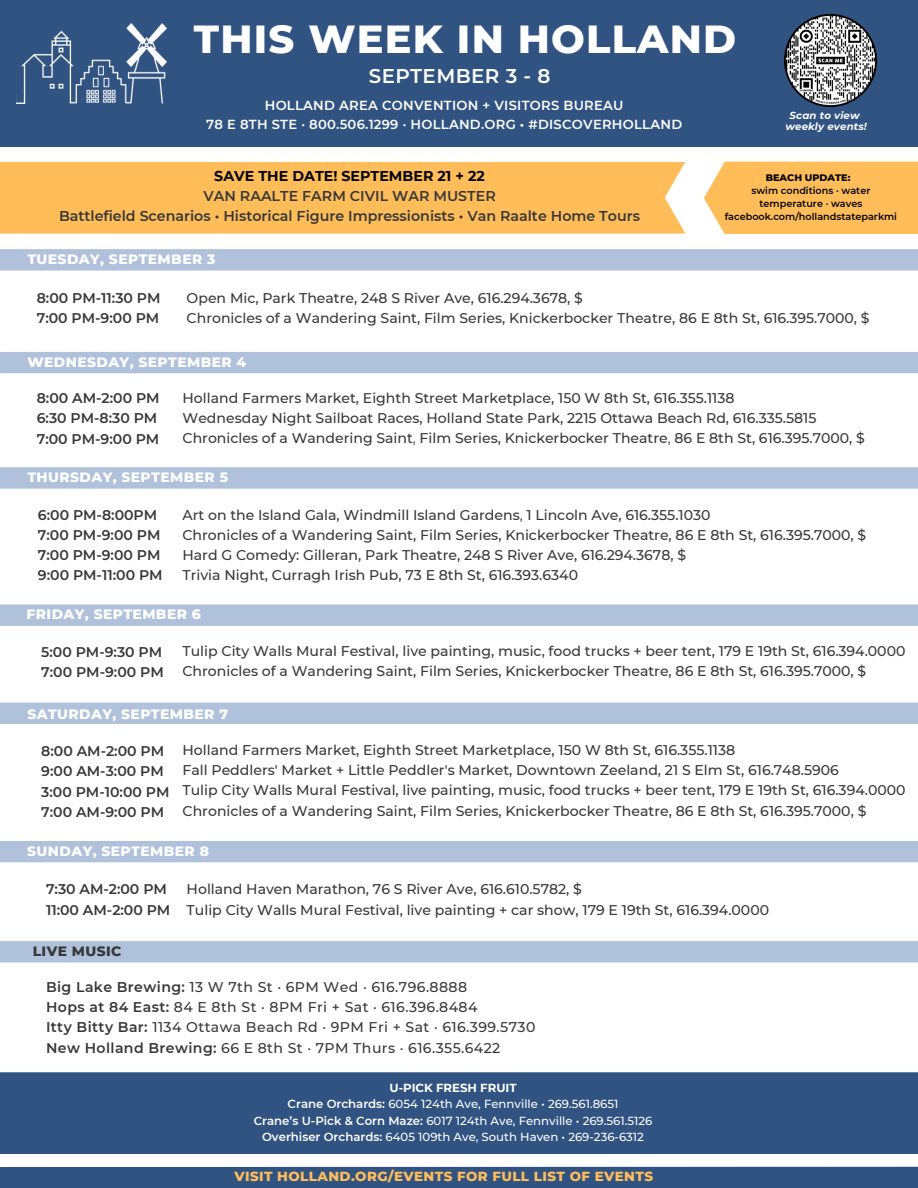
<style>
.page{position:relative;width:918px;height:1188px;background:#fff}
.page>*{position:absolute;margin:0;border:0;box-sizing:border-box;transform-origin:0 0}
.t1{font:800 39.9px "Montserrat";letter-spacing:.03em;color:#fff}
.t2{font:600 19.8px "Montserrat";letter-spacing:.02em;color:#fff}
.t3{font:600 14.25px/20.2px "Montserrat";color:#383838;text-align:center}
.t4{font:500 14.1px/20.2px "Montserrat";color:#383838}
.t5{font:600 14.1px/20.2px "Montserrat";color:#383838}
.t6{font:500 14.1px/20.2px "Montserrat";letter-spacing:.03em;color:#383838}
.t7{font:800 13.8px "Montserrat";letter-spacing:.03em;color:#fff}
.t8{font:800 13.8px "Montserrat";letter-spacing:.03em;color:#383838}
.t9{font:800 13.35px "Montserrat";letter-spacing:.03em;color:#ffbd59}
.t10{font:600 13.05px/18.3px "Montserrat";letter-spacing:.02em;color:#fff;text-align:center}
.t11{font:500 11.7px/16.6px "Montserrat";color:#fff;text-align:center}
.t12{font:italic 700 10.2px "Montserrat";letter-spacing:.015em;color:#fff}
.t13{font:600 9.6px/12.9px "Montserrat";color:#040404;text-align:center}
.t14{font:800 9.6px "Montserrat";color:#040404}
.s1{font-weight:700;color:#040404}
.s2{font-weight:400}
.s3{font-weight:600}
.s4{font-weight:700}
</style>
<div class="page">
<div style="left:0;top:0;width:918px;height:147px;background:#315382"></div>
<img style="left:16px;top:23px;width:150px;height:80px">
<div style="left:2px;top:352px;width:916px;height:21px;background:#b0c1db"></div>
<div style="left:0;top:703px;width:918px;height:21px;background:#b0c1db"></div>
<div style="left:0;top:1167px;width:918px;height:21px;background:#315382"></div>
<img style="left:784px;top:13px;width:93px;height:94px">
<div style="left:0;top:467px;width:918px;height:22px;background:#b0c1db"></div>
<div style="left:0;top:941px;width:918px;height:21px;background:#b0c1db"></div>
<div style="left:0;top:162px;width:686px;height:72px;background:#ffbd59"></div>
<div style="left:0;top:249px;width:918px;height:22px;background:#b0c1db"></div>
<div style="left:0;top:605px;width:918px;height:21px;background:#b0c1db"></div>
<div style="left:0;top:841px;width:918px;height:21px;background:#b0c1db"></div>
<div style="left:704px;top:162px;width:214px;height:72px;background:#ffbd59"></div>
<div style="left:0;top:1072px;width:918px;height:82px;background:#315382"></div>
<p class="t1" style="left:194px;top:14px;width:544px">THIS WEEK IN HOLLAND</p>
<h3 class="t2" style="left:369px;top:63px;width:183px">SEPTEMBER 3 - 8</h3>
<h2 class="t10" style="left:206px;top:97px;width:478px">HOLLAND AREA CONVENTION + VISITORS BUREAU<br>78 E 8TH STE · 800.506.1299 · HOLLAND.ORG • #DISCOVERHOLLAND</h2>
<h3 class="t3" style="left:59px;top:165px;width:582px"><span class="s1">SAVE THE DATE! SEPTEMBER 21 + 22<br></span>VAN RAALTE FARM CIVIL WAR MUSTER<br>Battlefield Scenarios • Historical Figure Impressionists • Van Raalte Home Tours</h3>
<h3 class="t7" style="left:27px;top:250px;width:190px">TUESDAY, SEPTEMBER 3</h3>
<h3 class="t12" style="left:790px;top:110px;width:72px">Scan to view</h3>
<h3 class="t12" style="left:785px;top:120px;width:83px">weekly events!</h3>
<h3 class="t14" style="left:766px;top:172px;width:86px">BEACH UPDATE:</h3>
<h4 class="t13" style="left:751px;top:184px;width:120px">swim conditions · water temperature · waves</h4>
<h6 class="t13" style="left:725px;top:210px;width:174px">facebook.com/hollandstateparkmi</h6>
<h3 class="t5" style="left:37px;top:288px;width:125px">8:00 PM-11:30 PM<br>7:00 PM-9:00 PM</h3>
<p class="t4" style="left:187px;top:288px;width:685px">Open Mic, Park Theatre, 248 S River Ave, 616.294.3678, $<br>Chronicles of a Wandering Saint, Film Series, Knickerbocker Theatre, 86 E 8th St, 616.395.7000, $</p>
<h5 class="t7" style="left:27px;top:354px;width:220px">WEDNESDAY, SEPTEMBER 4</h5>
<p class="t5" style="left:37px;top:388px;width:124px">8:00 AM-2:00 PM<br>6:30 PM-8:30 PM<br>7:00 PM-9:00 PM</p>
<p class="t4" style="left:183px;top:387px;width:684px">Holland Farmers Market, Eighth Street Marketplace, 150 W 8th St, 616.355.1138<br>Wednesday Night Sailboat Races, Holland State Park, 2215 Ottawa Beach Rd, 616.335.5815<br>Chronicles of a Wandering Saint<span class="s2">,</span> Film Series, Knickerbocker Theatre<span class="s2">,</span> 86 E 8th St, 616.395.7000, $</p>
<h3 class="t7" style="left:27px;top:469px;width:202px">THURSDAY, SEPTEMBER 5</h3>
<p class="t5" style="left:38px;top:504px;width:126px">6:00 PM-8:00PM<br>7:00 PM-9:00 PM<br>7:00 PM-9:00 PM<br>9:00 PM-11:00 PM</p>
<h3 class="t4" style="left:182px;top:504px;width:685px">Art on the Island Gala, Windmill Island Gardens<span class="s2">,</span> 1 Lincoln Ave, 616.355.1030<br>Chronicles of a Wandering Saint, Film Series, Knickerbocker Theatre, 86 E 8th St, 616.395.7000, $ Hard G Comedy: Gilleran, Park Theatre, 248 S River Ave, 616.294.3678, $<br>Trivia Night, Curragh Irish Pub, 73 E 8th St, 616.393.6340</h3>
<h3 class="t7" style="left:27px;top:606px;width:176px">FRIDAY, SEPTEMBER 6</h3>
<h3 class="t5" style="left:41px;top:642px;width:124px">5:00 PM-9:30 PM<br>7:00 PM-9:00 PM</h3>
<h4 class="t4" style="left:182px;top:641px;width:725px">Tulip City Walls Mural Festival, live painting, music, food trucks + beer tent, 179 E 19th St, 616.394.0000<br>Chronicles of a Wandering Saint, Film Series, Knickerbocker Theatre, 86 E 8th St, 616.395.7000, $</h4>
<h4 class="t7" style="left:27px;top:706px;width:202px">SATURDAY, SEPTEMBER 7</h4>
<p class="t5" style="left:41px;top:741px;width:130px">8:00 AM-2:00 PM<br>9:00 AM-3:00 PM<br>3:00 PM-10:00 PM<br>7:00 AM-9:00 PM</p>
<h4 class="t4" style="left:183px;top:740px;width:725px">Holland Farmers Market, Eighth Street Marketplace, 150 W 8th St, 616.355.1138<br>Fall Peddlers' Market + Little Peddler's Market, Downtown Zeeland, 21 S Elm St, 616.748.5906<br>Tulip City Walls Mural Festival, live painting, music, food trucks + beer tent, 179 E 19th St, 616.394.0000<br>Chronicles of a Wandering Saint, Film Series, Knickerbocker Theatre, 86 E 8th St, 616.395.7000, $</h4>
<h3 class="t7" style="left:27px;top:842px;width:183px">SUNDAY, SEPTEMBER 8</h3>
<h3 class="t5" style="left:46px;top:879px;width:126px">7:30 AM-2:00 PM<br>11:00 AM-2:00 PM</h3>
<h4 class="t4" style="left:187px;top:879px;width:584px">Holland Haven Marathon, 76 S River Ave, 616.610.5782, $<br>Tulip City Walls Mural Festival, live painting + car show, 179 E 19th St, 616.394.0000</h4>
<h4 class="t8" style="left:33px;top:942px;width:90px">LIVE MUSIC</h4>
<h3 class="t6" style="left:46px;top:977px;width:491px"><span class="s3">Big Lake Brewing:</span> 13 W 7th St · 6PM Wed · 616.796.8888<br><span class="s3">Hops at 84 East:</span> 84 E 8th St · 8PM Fri + Sat · 616.396.8484<br><span class="s3">Itty Bitty Bar:</span> 1134 Ottawa Beach Rd · 9PM Fri + Sat · 616.399.5730<br><span class="s3">New Holland Brewing:</span> 66 E 8th St · 7PM Thurs · 616.355.6422</h3>
<h3 class="t11" style="left:254px;top:1079px;width:400px"><span class="s4">U-PICK FRESH FRUIT<br></span><span class="s3">Crane Orchards:</span> 6054 124th Ave, Fennville • 269.561.8651<br><span class="s3">Crane’s U-Pick &amp; Corn Maze:</span> 6017 124th Ave, Fennville • 269.561.5126<br><span class="s3">Overhiser Orchards:</span> 6405 109th Ave, South Haven • 269-236-6312</h3>
<h5 class="t9" style="left:234px;top:1168px;width:420px">VISIT HOLLAND.ORG/EVENTS FOR FULL LIST OF EVENTS</h5>
</div>
